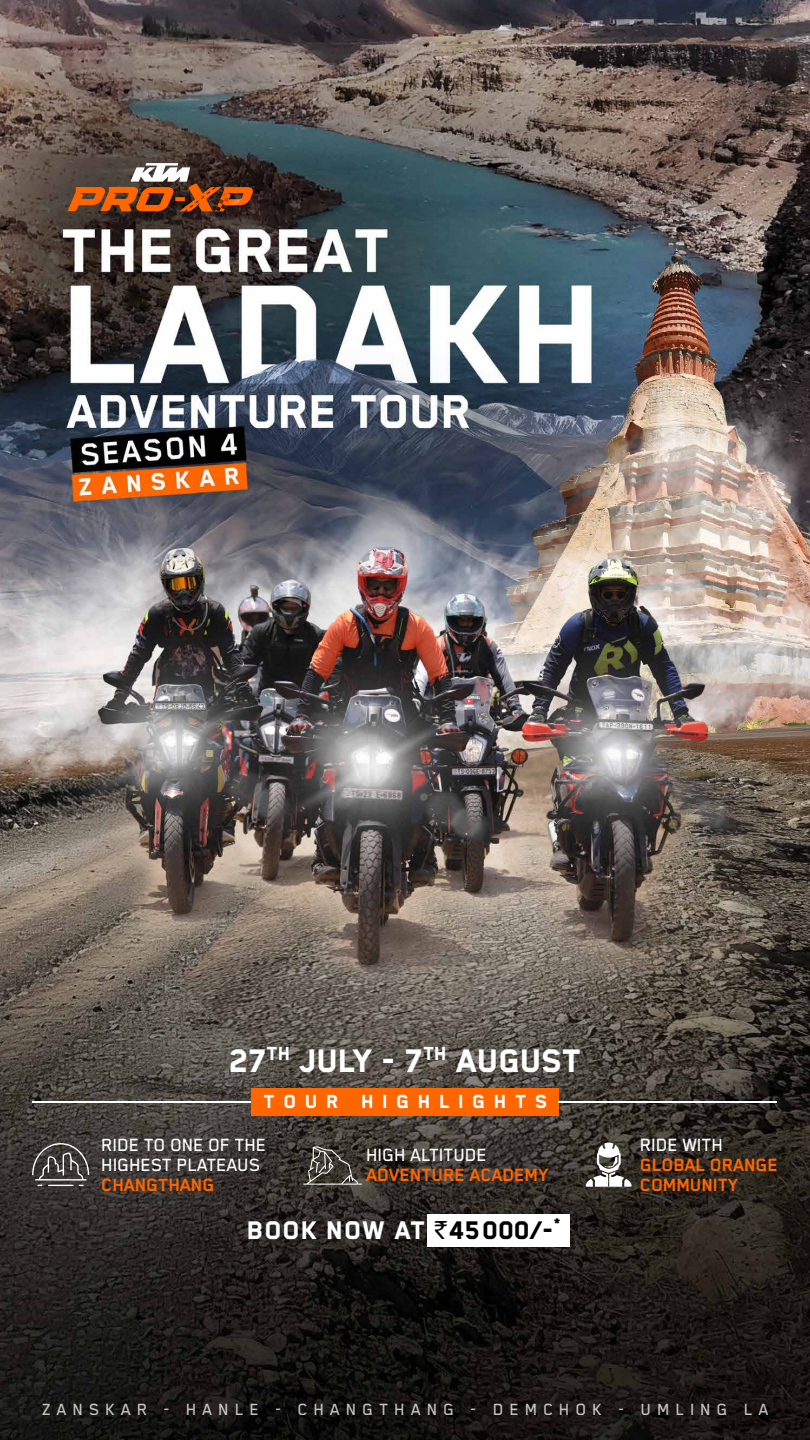
<style>
.page{position:relative;width:810px;height:1440px;background:#fff}
.page>*{position:absolute;margin:0;border:0;box-sizing:border-box;transform-origin:0 0}
.t1{font:800 37.58px "Blender Pro";color:#fff}
.t2{font:800 29.4px "Blender Pro";letter-spacing:.035em;color:#fff}
.t3{font:800 21.83px "Blender Pro";letter-spacing:.4em;color:#fff}
.t4{font:500 20.55px/20.1px "Blender Pro";color:#fff}
.t5{font:700 20.55px/20.1px "Blender Pro";color:#f60}
.t6{font:500 18.83px "Blender Pro";letter-spacing:.32em;color:#fff}
.s1{font-family:"Rupee Foradian";font-weight:400;font-size:24.67px;color:#000}
.s2{color:#000}
</style>
<div class="page">
<img style="left:0;top:0;width:810px;height:1440px">
<svg style="left:68px;top:163px;width:186px;height:48px;background:#83502f"></svg>
<div style="left:427px;top:1214px;width:142px;height:33px;background:#fff"></div>
<div style="left:251px;top:1088px;width:308px;height:27px;background:#f60"></div>
<hr style="left:558px;top:1101px;width:219px;height:2px;background:#fff">
<hr style="left:32px;top:1101px;width:219px;height:2px;background:#fff">
<svg style="left:303px;top:1146px;width:59px;height:39px;background:#54504a"></svg>
<svg style="left:32px;top:1143px;width:57px;height:43px;background:#5b5755"></svg>
<svg style="left:586px;top:1143px;width:46px;height:44px"></svg>
<h1 class="t1" style="left:228px;top:1042px;width:354px">27<sup>TH</sup> JULY - 7<sup>TH</sup> AUGUST</h1>
<p class="t3" style="left:264px;top:1090px;width:285px">TOUR HIGHLIGHTS</p>
<p class="t4" style="left:101px;top:1134px;width:166px">RIDE TO ONE OF THE<br>HIGHEST PLATEAUS</p>
<p class="t5" style="left:101px;top:1174px;width:115px">CHANGTHANG</p>
<p class="t4" style="left:366px;top:1144px;width:122px">HIGH ALTITUDE</p>
<p class="t5" style="left:366px;top:1164px;width:184px">ADVENTURE ACADEMY</p>
<h2 class="t2" style="left:247px;top:1215px;width:316px">BOOK NOW AT <span class="s1">`</span><span class="s2">45000/-</span><sup>*</sup></h2>
<p class="t4" style="left:640px;top:1134px;width:84px">RIDE WITH</p>
<p class="t5" style="left:640px;top:1154px;width:139px">GLOBAL ORANGE<br>COMMUNITY</p>
<p class="t6" style="left:41px;top:1399px;width:729px">ZANSKAR - HANLE - CHANGTHANG - DEMCHOK - UMLING LA</p>
</div>
